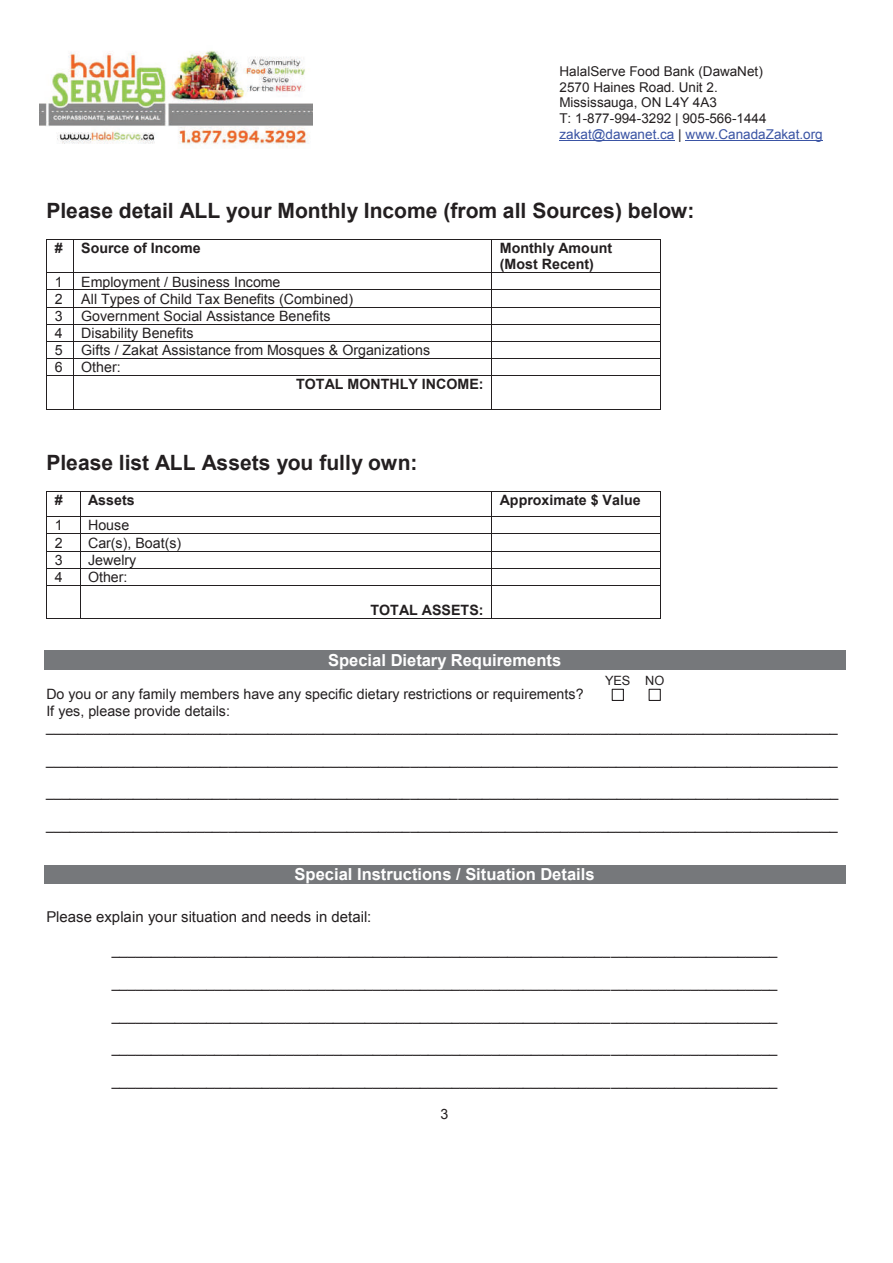
<style>
.page{position:relative;width:893px;height:1263px;background:#fff}
.page>*{position:absolute;margin:0;border:0;box-sizing:border-box;transform-origin:0 0}
.t1{font:700 21px "Arial";color:#231f20}
.t2{font:700 16.5px "Arial";color:#fff}
.t3{font:15px "Arial";color:#231f20}
.t4{font:14.25px/16.4px "Arial";color:#231f20}
.t5{font:700 14.25px/16.4px "Arial";color:#231f20}
.t6{font:13.5px/15.6px "Arial";color:#231f20}
.t7{font:12.75px "Arial";color:#231f20}
.s1{color:#3a54a4}
</style>
<div class="page">
<hr style="left:559px;top:140px;width:116px;height:1px;background:#3a54a4">
<hr style="left:686px;top:140px;width:137px;height:1px;background:#3a54a4">
<img style="left:39px;top:50px;width:274px;height:97px">
<svg style="left:46px;top:239px;width:28px;height:1px"></svg>
<hr style="left:74px;top:239px;width:418px;height:1px;background:#231f20">
<hr style="left:492px;top:239px;width:168px;height:1px;background:#231f20">
<hr style="left:46px;top:240px;width:1px;height:32px;background:#231f20">
<hr style="left:73px;top:240px;width:1px;height:32px;background:#231f20">
<hr style="left:492px;top:240px;width:1px;height:32px;background:#231f20">
<hr style="left:660px;top:240px;width:1px;height:32px;background:#231f20">
<hr style="left:74px;top:272px;width:418px;height:1px;background:#231f20">
<hr style="left:492px;top:272px;width:168px;height:1px;background:#231f20">
<hr style="left:74px;top:290px;width:418px;height:1px;background:#231f20">
<hr style="left:492px;top:290px;width:168px;height:1px;background:#231f20">
<hr style="left:74px;top:307px;width:418px;height:1px;background:#231f20">
<hr style="left:492px;top:307px;width:168px;height:1px;background:#231f20">
<hr style="left:74px;top:324px;width:418px;height:1px;background:#231f20">
<hr style="left:492px;top:324px;width:168px;height:1px;background:#231f20">
<hr style="left:74px;top:341px;width:418px;height:1px;background:#231f20">
<hr style="left:492px;top:341px;width:168px;height:1px;background:#231f20">
<hr style="left:74px;top:358px;width:418px;height:1px;background:#231f20">
<hr style="left:492px;top:358px;width:168px;height:1px;background:#231f20">
<svg style="left:46px;top:272px;width:28px;height:104px"></svg>
<hr style="left:74px;top:375px;width:418px;height:1px;background:#231f20">
<hr style="left:492px;top:375px;width:168px;height:1px;background:#231f20">
<svg style="left:660px;top:272px;width:1px;height:104px"></svg>
<hr style="left:46px;top:376px;width:1px;height:33px;background:#231f20">
<hr style="left:73px;top:376px;width:1px;height:33px;background:#231f20">
<svg style="left:46px;top:409px;width:28px;height:1px"></svg>
<hr style="left:74px;top:409px;width:418px;height:1px;background:#231f20">
<hr style="left:492px;top:376px;width:1px;height:33px;background:#231f20">
<hr style="left:492px;top:409px;width:168px;height:1px;background:#231f20">
<hr style="left:660px;top:376px;width:1px;height:33px;background:#231f20">
<hr style="left:47px;top:491px;width:33px;height:1px;background:#231f20">
<hr style="left:81px;top:491px;width:411px;height:1px;background:#231f20">
<hr style="left:492px;top:491px;width:168px;height:1px;background:#231f20">
<hr style="left:47px;top:516px;width:33px;height:1px;background:#231f20">
<hr style="left:81px;top:516px;width:411px;height:1px;background:#231f20">
<hr style="left:492px;top:516px;width:168px;height:1px;background:#231f20">
<hr style="left:47px;top:533px;width:33px;height:1px;background:#231f20">
<hr style="left:81px;top:533px;width:411px;height:1px;background:#231f20">
<hr style="left:492px;top:533px;width:168px;height:1px;background:#231f20">
<hr style="left:47px;top:551px;width:33px;height:1px;background:#231f20">
<hr style="left:81px;top:551px;width:411px;height:1px;background:#231f20">
<hr style="left:492px;top:551px;width:168px;height:1px;background:#231f20">
<hr style="left:47px;top:568px;width:33px;height:1px;background:#231f20">
<hr style="left:81px;top:568px;width:411px;height:1px;background:#231f20">
<hr style="left:492px;top:568px;width:168px;height:1px;background:#231f20">
<svg style="left:46px;top:491px;width:1px;height:94px"></svg>
<hr style="left:47px;top:585px;width:33px;height:1px;background:#231f20">
<svg style="left:80px;top:491px;width:1px;height:94px"></svg>
<hr style="left:81px;top:585px;width:411px;height:1px;background:#231f20">
<hr style="left:492px;top:585px;width:168px;height:1px;background:#231f20">
<svg style="left:660px;top:491px;width:1px;height:94px"></svg>
<hr style="left:46px;top:585px;width:1px;height:33px;background:#231f20">
<hr style="left:47px;top:618px;width:33px;height:1px;background:#231f20">
<hr style="left:80px;top:585px;width:1px;height:33px;background:#231f20">
<hr style="left:81px;top:618px;width:411px;height:1px;background:#231f20">
<hr style="left:492px;top:585px;width:1px;height:33px;background:#231f20">
<hr style="left:492px;top:618px;width:168px;height:1px;background:#231f20">
<hr style="left:660px;top:585px;width:1px;height:33px;background:#231f20">
<div style="left:44px;top:650px;width:801px;height:19px;background:#76787b"></div>
<div style="left:612px;top:689px;width:12px;height:12px;border:1px solid #231f20"></div>
<div style="left:649px;top:689px;width:12px;height:12px;border:1px solid #231f20"></div>
<div style="left:44px;top:865px;width:801px;height:19px;background:#76787b"></div>
<p class="t6" style="left:559px;top:64px;width:265px">HalalServe Food Bank (DawaNet)<br>2570 Haines Road. Unit 2.<br>Mississauga, ON L4Y 4A3<br>T: 1-877-994-3292 | 905-566-1444 <span class="s1">zakat@dawanet.ca</span> | <span class="s1">www.CanadaZakat.org</span></p>
<h1 class="t1" style="left:46px;top:196px;width:650px">Please detail ALL your Monthly Income (from all Sources) below:</h1>
<p class="t5" style="left:55px;top:240px;width:9px">#</p>
<p class="t5" style="left:81px;top:240px;width:121px">Source of Income</p>
<p class="t5" style="left:500px;top:240px;width:114px">Monthly Amount (Most Recent)</p>
<p class="t4" style="left:55px;top:273px;width:9px">1</p>
<p class="t4" style="left:81px;top:273px;width:201px">Employment / Business Income</p>
<p class="t4" style="left:55px;top:291px;width:9px">2</p>
<p class="t4" style="left:81px;top:291px;width:273px">All Types of Child Tax Benefits (Combined)</p>
<p class="t4" style="left:55px;top:308px;width:9px">3</p>
<p class="t4" style="left:81px;top:308px;width:251px">Government Social Assistance Benefits</p>
<p class="t4" style="left:55px;top:325px;width:9px">4</p>
<p class="t4" style="left:81px;top:325px;width:114px">Disability Benefits</p>
<p class="t4" style="left:55px;top:342px;width:9px">5</p>
<p class="t4" style="left:81px;top:342px;width:350px">Gifts / Zakat Assistance from Mosques &amp; Organizations</p>
<p class="t4" style="left:55px;top:359px;width:9px">6</p>
<p class="t4" style="left:81px;top:359px;width:41px">Other:</p>
<p class="t5" style="left:296px;top:376px;width:189px">TOTAL MONTHLY INCOME:</p>
<h1 class="t1" style="left:46px;top:448px;width:373px">Please list ALL Assets you fully own:</h1>
<p class="t5" style="left:55px;top:492px;width:9px">#</p>
<p class="t5" style="left:88px;top:492px;width:48px">Assets</p>
<p class="t5" style="left:500px;top:492px;width:142px">Approximate $ Value</p>
<p class="t4" style="left:55px;top:517px;width:9px">1</p>
<p class="t4" style="left:88px;top:517px;width:43px">House</p>
<p class="t4" style="left:55px;top:534px;width:9px">2</p>
<p class="t4" style="left:88px;top:534px;width:95px">Car(s), Boat(s)</p>
<p class="t4" style="left:55px;top:552px;width:9px">3</p>
<p class="t4" style="left:88px;top:552px;width:50px">Jewelry</p>
<p class="t4" style="left:55px;top:569px;width:9px">4</p>
<p class="t4" style="left:88px;top:569px;width:41px">Other:</p>
<p class="t5" style="left:370px;top:602px;width:115px">TOTAL ASSETS:</p>
<p class="t2" style="left:328px;top:649px;width:235px">Special Dietary Requirements</p>
<p class="t4" style="left:46px;top:686px;width:539px">Do you or any family members have any specific dietary restrictions or requirements?</p>
<p class="t7" style="left:605px;top:672px;width:61px">YES NO</p>
<p class="t4" style="left:46px;top:702px;width:793px">If yes, please provide details: ____________________________________________________________________________________________________</p>
<p class="t4" style="left:46px;top:752px;width:793px">____________________________________________________________________________________________________</p>
<p class="t4" style="left:46px;top:784px;width:794px">____________________________________________________________________________________________________</p>
<p class="t4" style="left:46px;top:817px;width:793px">____________________________________________________________________________________________________</p>
<p class="t2" style="left:295px;top:863px;width:302px">Special Instructions / Situation Details</p>
<p class="t3" style="left:46px;top:907px;width:327px">Please explain your situation and needs in detail:</p>
<p class="t4" style="left:112px;top:942px;width:667px">____________________________________________________________________________________</p>
<p class="t4" style="left:112px;top:974px;width:667px">____________________________________________________________________________________</p>
<p class="t4" style="left:112px;top:1007px;width:667px">____________________________________________________________________________________</p>
<p class="t4" style="left:112px;top:1040px;width:667px">____________________________________________________________________________________</p>
<p class="t4" style="left:112px;top:1073px;width:667px">____________________________________________________________________________________</p>
<p class="t4" style="left:441px;top:1106px;width:9px">3</p>
</div>
